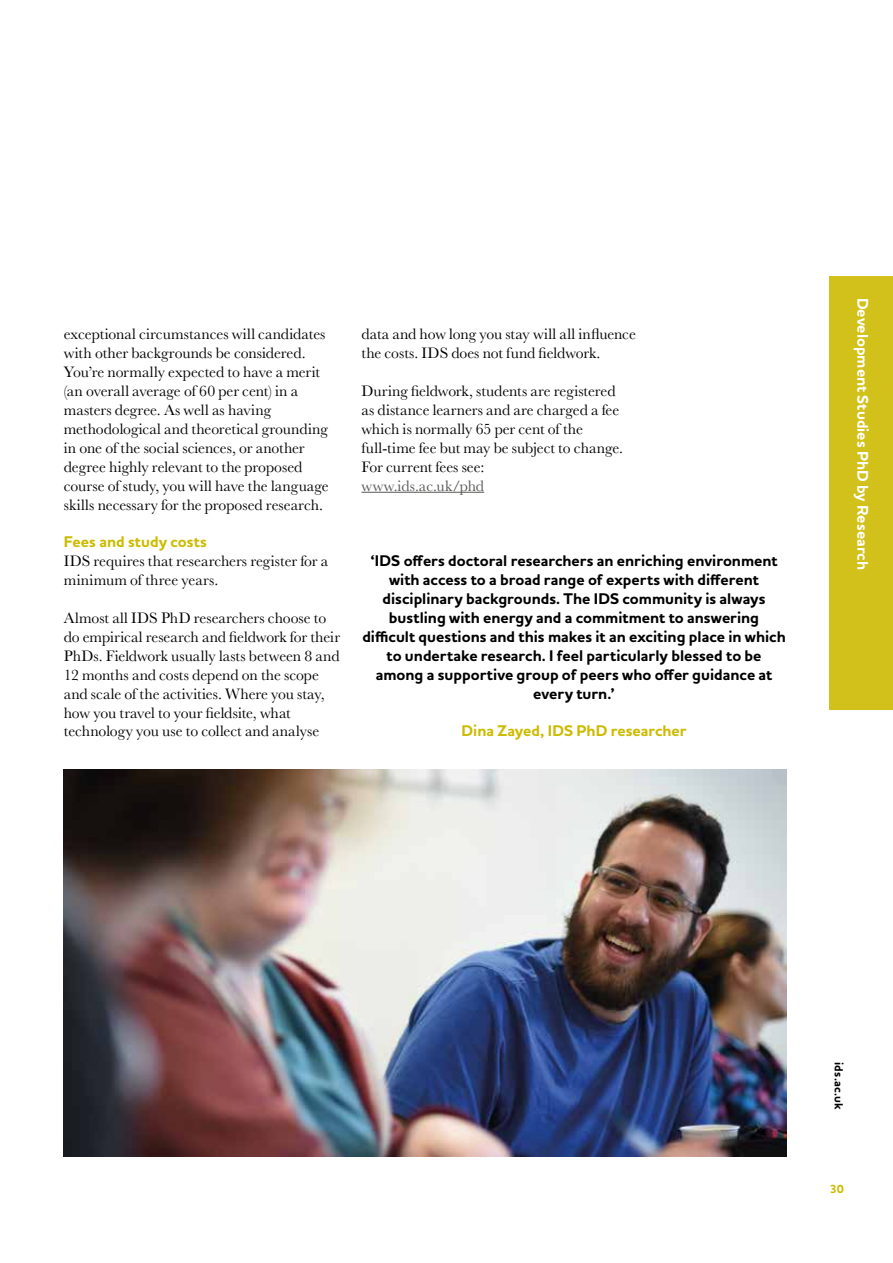
<style>
.page{position:relative;width:893px;height:1263px;background:#fff}
.page>*{position:absolute;margin:0;border:0;box-sizing:border-box;transform-origin:0 0}
.t1{font:15.75px/18.9px "Baskerville";color:#000}
.t2{font:700 15.75px/18.9px "Houschka Pro";color:#000;text-align:center}
.t3{font:700 15.75px "Houschka Pro";color:#cdbb00}
.t4{font:700 15.75px "Houschka Pro";color:#fff}
.t5{font:15.75px "Baskerville";letter-spacing:.01em;color:#575756}
.t6{font:700 12px "Houschka Pro";letter-spacing:.015em;color:#000}
.t7{font:700 12px "Houschka Pro";color:#cdbb00}
</style>
<div class="page">
<div style="left:829px;top:276px;width:64px;height:434px;background:#d2c11a"></div>
<img style="left:64px;top:770px;width:723px;height:387px">
<hr style="left:361px;top:492px;width:123px;height:1px;background:#575756">
<p class="t1" style="left:64px;top:325px;width:266px">exceptional circumstances will candidates with other backgrounds be considered.<br>You’re normally expected to have a merit (an overall average of 60 per cent) in a masters degree. As well as having methodological and theoretical grounding in one of the social sciences, or another degree highly relevant to the proposed course of study, you will have the language skills necessary for the proposed research.</p>
<p class="t3" style="left:64px;top:532px;width:145px">Fees and study costs</p>
<p class="t1" style="left:64px;top:552px;width:266px">IDS requires that researchers register for a minimum of three years.</p>
<p class="t1" style="left:64px;top:609px;width:278px">Almost all IDS PhD researchers choose to do empirical research and fieldwork for their PhDs. Fieldwork usually lasts between 8 and 12 months and costs depend on the scope and scale of the activities. Where you stay, how you travel to your fieldsite, what technology you use to collect and analyse</p>
<p class="t1" style="left:361px;top:325px;width:276px">data and how long you stay will all influence the costs. IDS does not fund fieldwork.</p>
<p class="t1" style="left:361px;top:382px;width:263px">During fieldwork, students are registered as distance learners and are charged a fee which is normally 65 per cent of the full-time fee but may be subject to change.<br>For current fees see:</p>
<p class="t5" style="left:361px;top:475px;width:124px">www.ids.ac.uk/phd</p>
<p class="t2" style="left:362px;top:552px;width:425px">‘IDS offers doctoral researchers an enriching environment with access to a broad range of experts with different disciplinary backgrounds. The IDS community is always bustling with energy and a commitment to answering difficult questions and this makes it an exciting place in which to undertake research. I feel particularly blessed to be among a supportive group of peers who offer guidance at every turn.’</p>
<p class="t3" style="left:461px;top:721px;width:227px">Dina Zayed, IDS PhD researcher</p>
<p class="t4" style="left:873px;top:298px;width:274px;rotate:90deg">Development Studies PhD by Research</p>
<p class="t6" style="left:847px;top:1062px;width:49px;rotate:90deg">ids.ac.uk</p>
<p class="t7" style="left:830px;top:1181px;width:16px">30</p>
</div>
